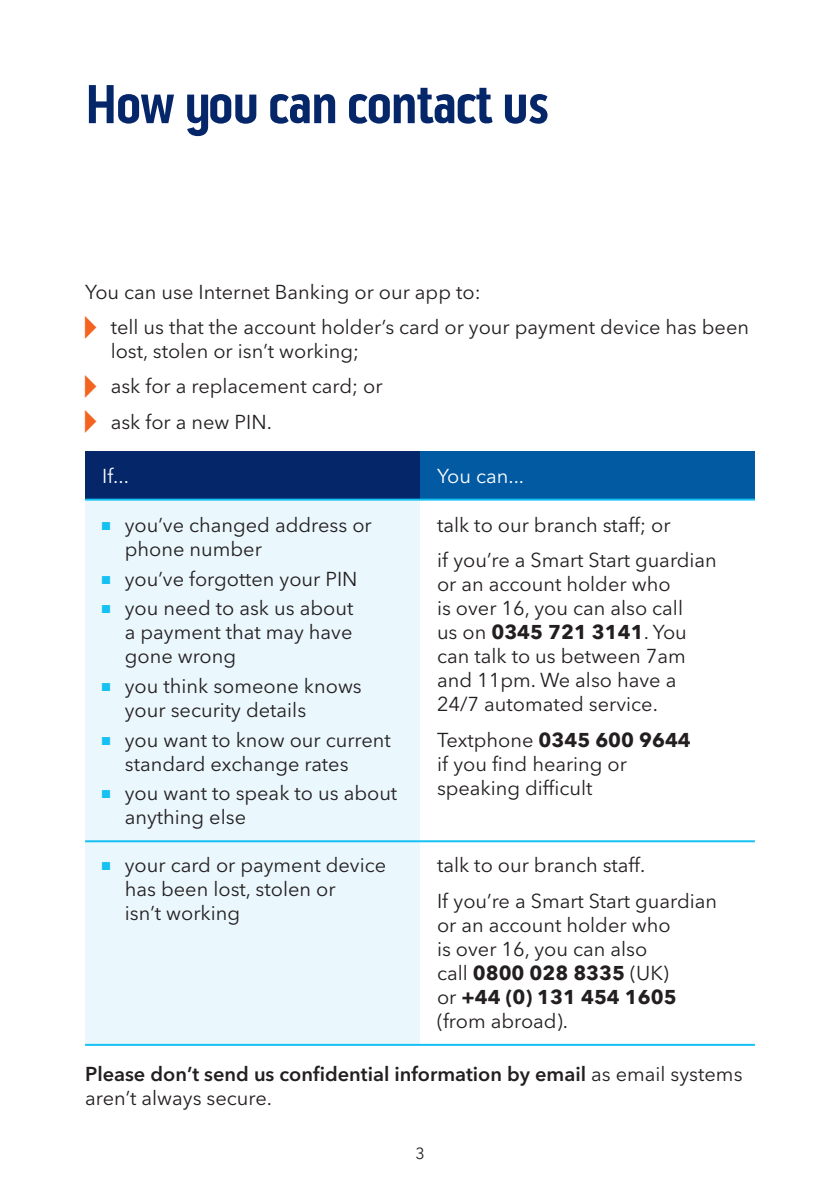
<style>
.page{position:relative;width:840px;height:1191px;background:#fff}
.page>*{position:absolute;margin:0;border:0;box-sizing:border-box;transform-origin:0 0}
.Page_Heading{font:700 56px "Bo S Pill Gothic";letter-spacing:-.03em;color:#05276a}
.Body_copy_10_12{font:20px/24px "Avenir Next LT Pro";color:#231f20}
.Body_copy_10_12-2{font:600 20px/24px "Avenir Next LT Pro";color:#231f20}
.Body_copy_10_12-3{font:20px "Avenir Next LT Pro";color:#fff}
.t1{font:16px "Avenir Next LT Pro";color:#231f20}
.s1{font-family:"Courier";font-size:13.4px;color:#15c0f2}
.s2{font-weight:700}
.s3{font-weight:400}
</style>
<div class="page">
<div style="left:85px;top:451px;width:335px;height:48px;background:#05276a"></div>
<div style="left:420px;top:451px;width:334px;height:48px;background:#015aa2"></div>
<div style="left:85px;top:500px;width:335px;height:543px;background:#eaf7fd"></div>
<hr style="left:85px;top:498px;width:335px;height:2px;background:#15c0f2">
<hr style="left:420px;top:498px;width:334px;height:2px;background:#15c0f2">
<hr style="left:85px;top:1043px;width:335px;height:2px;background:#15c0f2">
<hr style="left:420px;top:1043px;width:334px;height:2px;background:#15c0f2">
<hr style="left:85px;top:840px;width:335px;height:2px;background:#15c0f2">
<hr style="left:420px;top:840px;width:334px;height:2px;background:#15c0f2">
<p class="Page_Heading" style="left:85px;top:71px;width:466px">How you can contact us</p>
<p class="Body_copy_10_12" style="left:85px;top:280px;width:397px">You can use Internet Banking or our app to:</p>
<p class="Body_copy_10_12" style="left:111px;top:315px;width:639px">tell us that the account holder’s card or your payment device has been lost, stolen or isn’t working;</p>
<p class="Body_copy_10_12" style="left:111px;top:374px;width:273px">ask for a replacement card; or</p>
<p class="Body_copy_10_12" style="left:111px;top:410px;width:163px">ask for a new PIN.</p>
<p class="Body_copy_10_12-3" style="left:102px;top:464px;width:28px">If...</p>
<p class="Body_copy_10_12-3" style="left:437px;top:464px;width:88px">You can...</p>
<p class="Body_copy_10_12" style="left:125px;top:513px;width:248px;text-indent:-23px"><span class="s1">Ԏ</span> you’ve changed address or phone number</p>
<p class="Body_copy_10_12" style="left:102px;top:566px;width:257px"><span class="s1">Ԏ</span> you’ve forgotten your PIN</p>
<p class="Body_copy_10_12" style="left:125px;top:596px;width:230px;text-align:justify;text-indent:-23px"><span class="s1">Ԏ</span> you need to ask us about a payment that may have gone wrong</p>
<p class="Body_copy_10_12" style="left:125px;top:674px;width:238px;text-indent:-23px"><span class="s1">Ԏ</span> you think someone knows your security details</p>
<p class="Body_copy_10_12" style="left:125px;top:727px;width:267px;text-indent:-23px"><span class="s1">Ԏ</span> you want to know our current standard exchange rates</p>
<p class="Body_copy_10_12" style="left:125px;top:781px;width:274px;text-indent:-23px"><span class="s1">Ԏ</span> you want to speak to us about anything else</p>
<p class="Body_copy_10_12" style="left:437px;top:513px;width:235px">talk to our branch staff; or</p>
<p class="Body_copy_10_12" style="left:437px;top:548px;width:281px">if you’re a Smart Start guardian or an account holder who<br>is over 16, you can also call<br>us on <span class="s2">0345 721 3141</span>. You can talk to us between 7am and 11pm. We also have a<br>24/7 automated service.</p>
<p class="Body_copy_10_12" style="left:437px;top:727px;width:255px">Textphone <span class="s2">0345 600 9644 </span>if you find hearing or speaking difficult</p>
<p class="Body_copy_10_12" style="left:125px;top:853px;width:263px;text-indent:-23px"><span class="s1">Ԏ</span> your card or payment device has been lost, stolen or<br>isn’t working</p>
<p class="Body_copy_10_12" style="left:437px;top:853px;width:210px">talk to our branch staff.</p>
<p class="Body_copy_10_12" style="left:437px;top:889px;width:281px">If you’re a Smart Start guardian or an account holder who<br>is over 16, you can also<br>call <span class="s2">0800 028 8335</span> (UK)<br>or <span class="s2">+44 (0) 131 454 1605 </span>(from abroad).</p>
<p class="Body_copy_10_12-2" style="left:85px;top:1062px;width:658px">Please don’t send us confidential information by email <span class="s3">as email systems aren’t always secure.</span></p>
<p class="t1" style="left:415px;top:1143px;width:11px">3</p>
</div>
